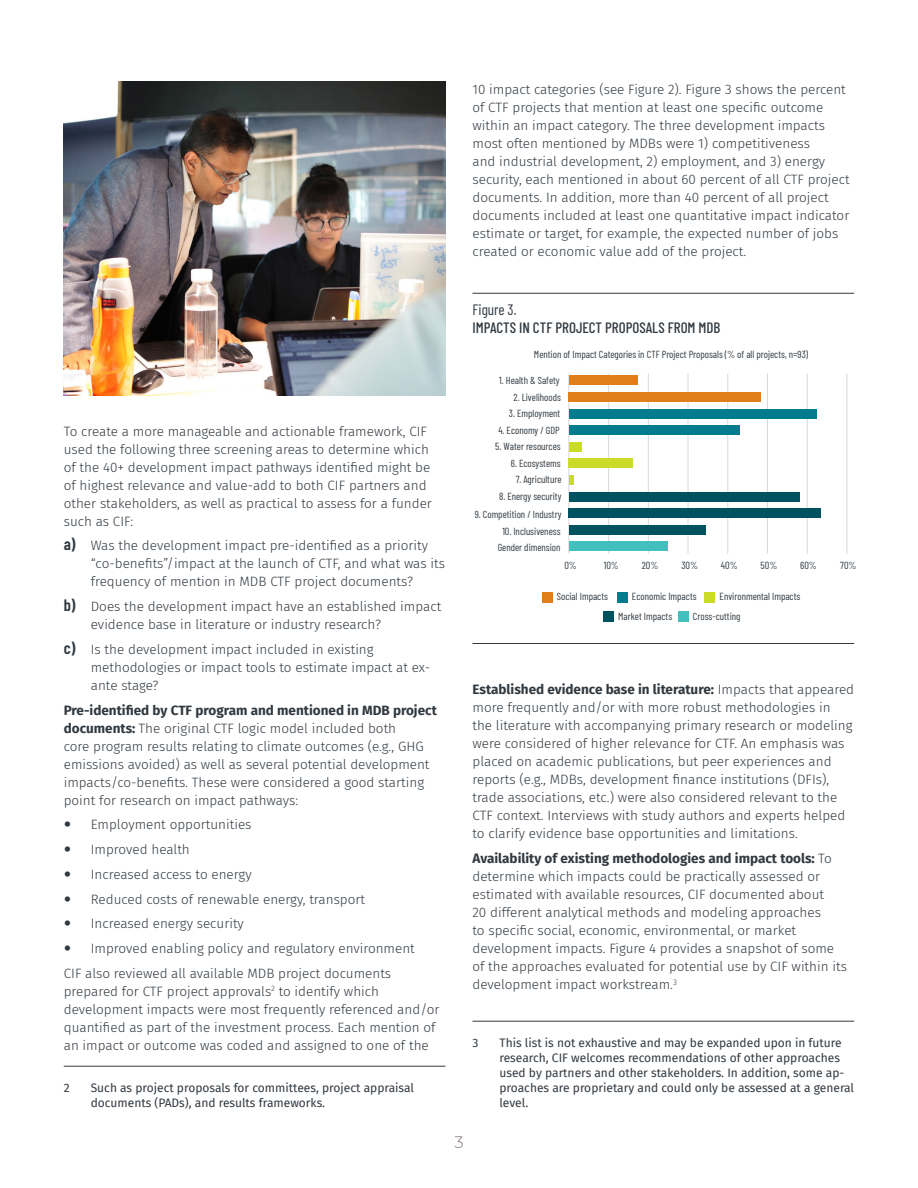
<style>
.page{position:relative;width:918px;height:1188px;background:#fff}
.page>*{position:absolute;margin:0;border:0;box-sizing:border-box;transform-origin:0 0}
.t1{font:300 16.5px "Montserrat";color:#817876}
.Image_title{font:500 15px "Barlow Condensed";color:#313940}
.Image_count{font:15px "Barlow Condensed";color:#313940}
.Text{font:300 13.5px/18px "Fira Sans";color:#313940}
.Numbered_List_Paragr{font:300 13.5px/18px "Fira Sans";color:#313940}
.Footnote_text{font:12px/15px "Fira Sans";color:#313940}
.t2{font:10.2px "Barlow Condensed";color:#323b42}
.s1{font-family:"Barlow Condensed";font-weight:600;font-size:16.5px}
.s2{font-weight:700}
</style>
<div class="page">
<hr style="left:64px;top:1066px;width:381px;height:1px;background:#313940">
<hr style="left:472px;top:1021px;width:382px;height:1px;background:#313940">
<img style="left:64px;top:81px;width:382px;height:315px">
<hr style="left:472px;top:293px;width:382px;height:1px;background:#313940">
<hr style="left:847px;top:374px;width:1px;height:180px;background:#dad9d8">
<hr style="left:807px;top:374px;width:1px;height:180px;background:#dad9d8">
<hr style="left:767px;top:374px;width:1px;height:180px;background:#dad9d8">
<hr style="left:727px;top:374px;width:1px;height:180px;background:#dad9d8">
<hr style="left:688px;top:374px;width:1px;height:180px;background:#dad9d8">
<hr style="left:648px;top:374px;width:1px;height:180px;background:#dad9d8">
<hr style="left:608px;top:374px;width:1px;height:180px;background:#dad9d8">
<hr style="left:569px;top:374px;width:1px;height:180px;background:#dad9d8">
<div style="left:542px;top:592px;width:10px;height:10px;background:#df7e1a"></div>
<div style="left:617px;top:592px;width:10px;height:10px;background:#007c8f"></div>
<div style="left:705px;top:592px;width:10px;height:10px;background:#cadb2a"></div>
<div style="left:604px;top:612px;width:10px;height:10px;background:#005260"></div>
<div style="left:678px;top:612px;width:10px;height:10px;background:#42c0bd"></div>
<div style="left:569px;top:542px;width:98px;height:9px;background:#42c0bd"></div>
<div style="left:569px;top:525px;width:137px;height:9px;background:#005260"></div>
<div style="left:569px;top:509px;width:252px;height:9px;background:#005260"></div>
<div style="left:569px;top:492px;width:231px;height:9px;background:#005260"></div>
<hr style="left:569px;top:475px;width:4px;height:10px;background:#cadb2a">
<div style="left:569px;top:459px;width:64px;height:9px;background:#cadb2a"></div>
<div style="left:569px;top:442px;width:13px;height:9px;background:#cadb2a"></div>
<div style="left:569px;top:409px;width:248px;height:9px;background:#007c8f"></div>
<div style="left:569px;top:392px;width:192px;height:10px;background:#df7e1a"></div>
<div style="left:569px;top:376px;width:68px;height:9px;background:#df7e1a"></div>
<div style="left:569px;top:426px;width:171px;height:9px;background:#007c8f"></div>
<hr style="left:472px;top:643px;width:382px;height:1px;background:#313940">
<p class="Text" style="left:472px;top:80px;width:379px">10 impact categories (see Figure 2). Figure 3 shows the percent of CTF projects that mention at least one specific outcome within an impact category. The three development impacts most often mentioned by MDBs were 1) competitiveness<br>and industrial development, 2) employment, and 3) energy security, each mentioned in about 60 percent of all CTF project documents. In addition, more than 40 percent of all project documents included at least one quantitative impact indicator estimate or target, for example, the expected number of jobs created or economic value add of the project.</p>
<p class="Text" style="left:64px;top:422px;width:370px">To create a more manageable and actionable framework, CIF used the following three screening areas to determine which of the 40+ development impact pathways identified might be of highest relevance and value-add to both CIF partners and other stakeholders, as well as practical to assess for a funder such as CIF:</p>
<p class="Numbered_List_Paragr" style="left:91px;top:537px;width:356px;text-indent:-27px"><span class="s1">a)</span> Was the development impact pre-identified as a priority “co-benefits”/impact at the launch of CTF, and what was its frequency of mention in MDB CTF project documents?</p>
<p class="Numbered_List_Paragr" style="left:91px;top:597px;width:352px;text-indent:-27px"><span class="s1">b)</span> Does the development impact have an established impact evidence base in literature or industry research?</p>
<p class="Numbered_List_Paragr" style="left:91px;top:640px;width:341px;text-indent:-27px"><span class="s1">c)</span> Is the development impact included in existing methodologies or impact tools to estimate impact at ex&shy;ante stage?</p>
<p class="Text" style="left:64px;top:701px;width:375px"><span class="s2">Pre-identified by CTF program and mentioned in MDB project documents:</span> The original CTF logic model included both<br>core program results relating to climate outcomes (e.g., GHG emissions avoided) as well as several potential development impacts/co-benefits. These were considered a good starting point for research on impact pathways:</p>
<p class="Text" style="left:91px;top:816px;width:162px">Employment opportunities</p>
<p class="Text" style="left:91px;top:840px;width:101px">Improved health</p>
<p class="Text" style="left:91px;top:865px;width:162px">Increased access to energy</p>
<p class="Text" style="left:91px;top:890px;width:276px">Reduced costs of renewable energy, transport</p>
<p class="Text" style="left:91px;top:915px;width:155px">Increased energy security</p>
<p class="Text" style="left:91px;top:939px;width:326px">Improved enabling policy and regulatory environment</p>
<p class="Text" style="left:64px;top:964px;width:377px">CIF also reviewed all available MDB project documents prepared for CTF project approvals<sup>2</sup> to identify which development impacts were most frequently referenced and/or quantified as part of the investment process. Each mention of an impact or outcome was coded and assigned to one of the</p>
<p class="Footnote_text" style="left:64px;top:1080px;width:7px">2</p>
<p class="Footnote_text" style="left:91px;top:1080px;width:325px">Such as project proposals for committees, project appraisal documents (PADs), and results frameworks.</p>
<p class="Image_count" style="left:472px;top:299px;width:46px">Figure 3.</p>
<p class="Image_title" style="left:472px;top:317px;width:249px">IMPACTS IN CTF PROJECT PROPOSALS FROM MDB</p>
<p class="t2" style="left:534px;top:347px;width:276px">Mention of Impact Categories in CTF Project Proposals (% of all projects, n=93)</p>
<p class="t2" style="left:499px;top:373px;width:62px">1. Health &amp; Safety</p>
<p class="t2" style="left:514px;top:390px;width:49px">2. Livelihoods</p>
<p class="t2" style="left:509px;top:406px;width:53px">3. Employment</p>
<p class="t2" style="left:498px;top:423px;width:63px">4. Economy / GDP</p>
<p class="t2" style="left:495px;top:439px;width:67px">5. Water resources</p>
<p class="t2" style="left:511px;top:456px;width:51px">6. Ecosystems</p>
<p class="t2" style="left:516px;top:473px;width:47px">7. Agriculture</p>
<p class="t2" style="left:499px;top:489px;width:64px">8. Energy security</p>
<p class="t2" style="left:475px;top:507px;width:88px">9. Competition / Industry</p>
<p class="t2" style="left:502px;top:524px;width:60px">10. Inclusiveness</p>
<p class="t2" style="left:498px;top:540px;width:64px">Gender dimension</p>
<p class="t2" style="left:564px;top:558px;width:14px">0%</p>
<p class="t2" style="left:604px;top:558px;width:17px">10%</p>
<p class="t2" style="left:642px;top:558px;width:18px">20%</p>
<p class="t2" style="left:681px;top:558px;width:18px">30%</p>
<p class="t2" style="left:721px;top:558px;width:18px">40%</p>
<p class="t2" style="left:761px;top:558px;width:18px">50%</p>
<p class="t2" style="left:800px;top:558px;width:18px">60%</p>
<p class="t2" style="left:840px;top:558px;width:18px">70%</p>
<p class="t2" style="left:557px;top:589px;width:53px">Social Impacts</p>
<p class="t2" style="left:632px;top:589px;width:66px">Economic Impacts</p>
<p class="t2" style="left:720px;top:589px;width:82px">Environmental Impacts</p>
<p class="t2" style="left:618px;top:609px;width:55px">Market Impacts</p>
<p class="t2" style="left:693px;top:609px;width:49px">Cross-cutting</p>
<p class="Text" style="left:472px;top:681px;width:383px"><span class="s2">Established evidence base in literature:</span> Impacts that appeared more frequently and/or with more robust methodologies in<br>the literature with accompanying primary research or modeling were considered of higher relevance for CTF. An emphasis was placed on academic publications, but peer experiences and reports (e.g., MDBs, development finance institutions (DFIs), trade associations, etc.) were also considered relevant to the CTF context. Interviews with study authors and experts helped to clarify evidence base opportunities and limitations.</p>
<p class="Text" style="left:472px;top:849px;width:376px"><span class="s2">Availability of existing methodologies and impact tools:</span> To determine which impacts could be practically assessed or estimated with available resources, CIF documented about<br>20 different analytical methods and modeling approaches<br>to specific social, economic, environmental, or market development impacts. Figure 4 provides a snapshot of some of the approaches evaluated for potential use by CIF within its development impact workstream.<sup>3</sup></p>
<p class="Footnote_text" style="left:472px;top:1035px;width:7px">3</p>
<p class="Footnote_text" style="left:500px;top:1035px;width:356px">This list is not exhaustive and may be expanded upon in future research, CIF welcomes recommendations of other approaches used by partners and other stakeholders. In addition, some ap&shy;proaches are proprietary and could only be assessed at a general level.</p>
<p class="t1" style="left:454px;top:1131px;width:11px">3</p>
</div>
